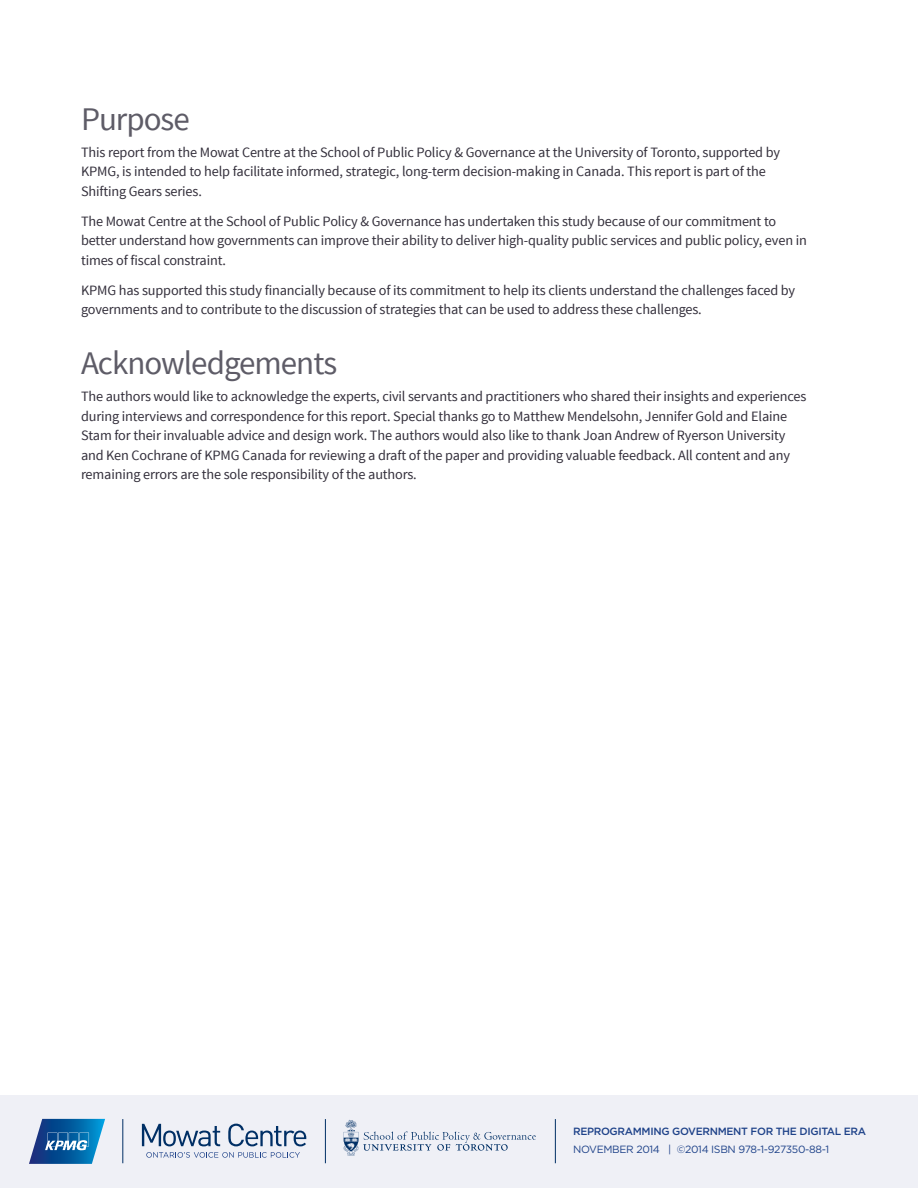
<style>
.page{position:relative;width:918px;height:1188px;background:#fff}
.page>*{position:absolute;margin:0;border:0;box-sizing:border-box;transform-origin:0 0}
.t1{font:33px "Source Sans Pro";letter-spacing:-.03em;color:#5e5c67}
.t2{font:14.25px/19.5px "Source Sans Pro";letter-spacing:-.01em;color:#332f3b}
.t3{font:500 10.5px "Gotham HTF";letter-spacing:-.03em;color:#1e4289}
.t4{font:10.5px "Gotham HTF";letter-spacing:-.03em;color:#1e4289}
</style>
<div class="page">
<div style="left:0;top:1096px;width:918px;height:92px;background:#eff0f6"></div>
<svg style="left:343px;top:1120px;width:193px;height:36px"></svg>
<hr style="left:325px;top:1119px;width:1px;height:44px;background:#002f65">
<hr style="left:123px;top:1119px;width:1px;height:44px;background:#002f65">
<hr style="left:555px;top:1119px;width:1px;height:44px;background:#002f65">
<svg style="left:142px;top:1124px;width:78px;height:22px"></svg>
<svg style="left:228px;top:1124px;width:78px;height:22px"></svg>
<svg style="left:146px;top:1152px;width:154px;height:6px"></svg>
<svg style="left:29px;top:1119px;width:76px;height:45px"></svg>
<h1 class="t1" style="left:81px;top:101px;width:110px">Purpose</h1>
<p class="t2" style="left:81px;top:143px;width:701px">This report from the Mowat Centre at the School of Public Policy &amp; Governance at the University of Toronto, supported by<br>KPMG, is intended to help facilitate informed, strategic, long-term decision-making in Canada. This report is part of the<br>Shifting Gears series.</p>
<p class="t2" style="left:81px;top:212px;width:727px">The Mowat Centre at the School of Public Policy &amp; Governance has undertaken this study because of our commitment to better understand how governments can improve their ability to deliver high-quality public services and public policy, even in times of fiscal constraint.</p>
<p class="t2" style="left:81px;top:281px;width:716px">KPMG has supported this study financially because of its commitment to help its clients understand the challenges faced by governments and to contribute to the discussion of strategies that can be used to address these challenges.</p>
<h1 class="t1" style="left:81px;top:345px;width:258px">Acknowledgements</h1>
<p class="t2" style="left:81px;top:387px;width:727px">The authors would like to acknowledge the experts, civil servants and practitioners who shared their insights and experiences during interviews and correspondence for this report. Special thanks go to Matthew Mendelsohn, Jennifer Gold and Elaine Stam for their invaluable advice and design work. The authors would also like to thank Joan Andrew of Ryerson University and Ken Cochrane of KPMG Canada for reviewing a draft of the paper and providing valuable feedback. All content and any remaining errors are the sole responsibility of the authors.</p>
<p class="t3" style="left:573px;top:1126px;width:295px">REPROGRAMMING GOVERNMENT FOR THE DIGITAL ERA</p>
<p class="t4" style="left:573px;top:1144px;width:145px">NOVEMBER 2014 | ©2014 ISBN</p>
<p class="t4" style="left:738px;top:1144px;width:92px">978-1-927350-88-1</p>
</div>
